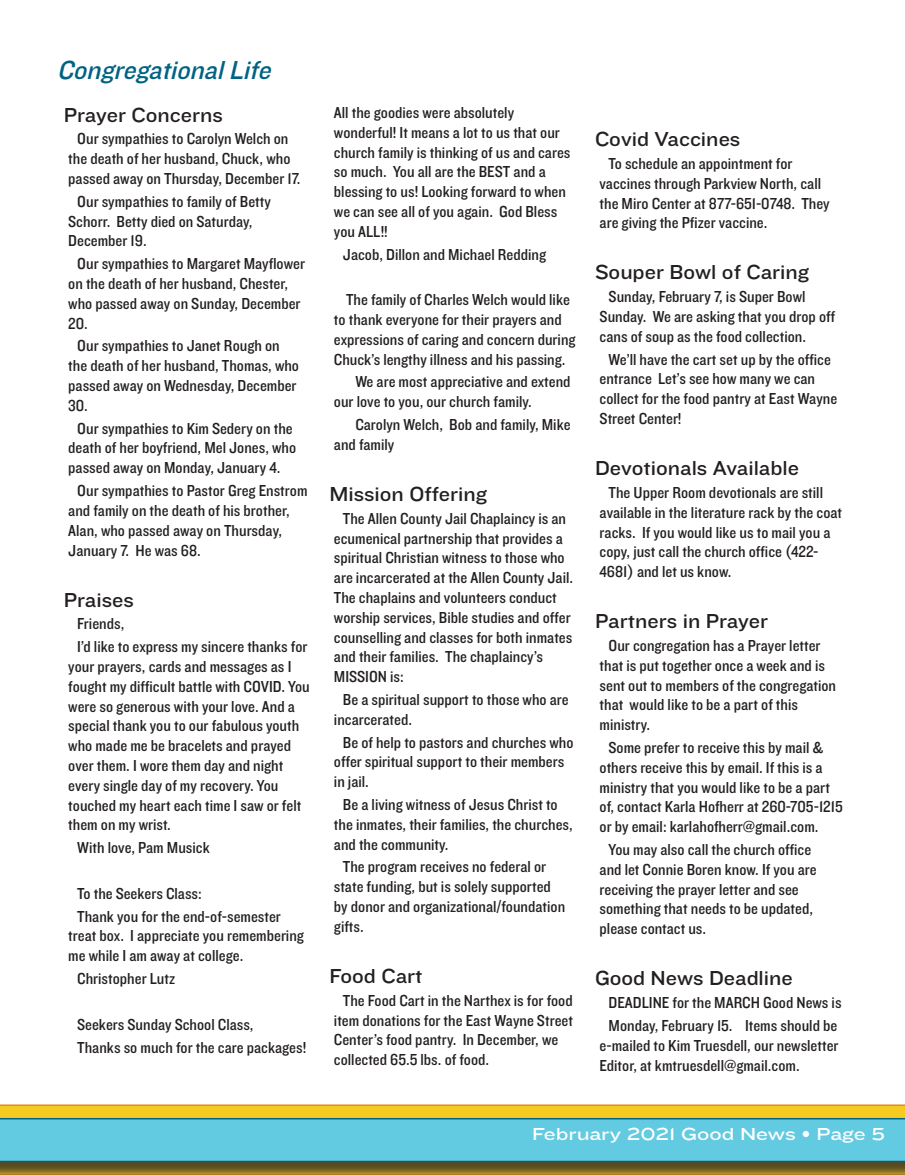
<style>
.page{position:relative;width:905px;height:1175px;background:#fff}
.page>*{position:absolute;margin:0;border:0;box-sizing:border-box;transform-origin:0 0}
.Good_News_article_he{font:italic 27px "Knockout 31 Junior Middlewt";color:#006383}
.Good_News_article_he-2{font:21px "Knockout 32 Junior Cruisewt";color:#231f20}
.t1{font:18px "Knockout 34 Junior Sumo";color:#fff}
.Good_News_article{font:16.5px/19.8px "Knockout 30 Junior Welterwt";color:#231f20}
</style>
<div class="page">
<svg style="left:0;top:1104px;width:904px;height:14px;background:#f3c428"></svg>
<div style="left:0;top:1120px;width:904px;height:54px;background:#231f20;opacity:.75"></div>
<svg style="left:0;top:1118px;width:904px;height:44px;background:#5cc4db"></svg>
<p class="Good_News_article_he" style="left:57px;top:51px;width:223px">CongregationalLife</p>
<p class="Good_News_article_he-2" style="left:64px;top:100px;width:161px">Prayer Concerns</p>
<p class="Good_News_article" style="left:68px;top:128px;width:234px;text-indent:9px">Our sympathies to Carolyn Welch on the death of her husband, Chuck, who passed away on Thursday, December 17.</p>
<p class="Good_News_article" style="left:68px;top:191px;width:204px;text-indent:9px">Our sympathies to family of Betty<br>Schorr. Betty died on Saturday,<br>December 19.</p>
<p class="Good_News_article" style="left:68px;top:253px;width:238px;text-indent:9px">Our sympathies to Margaret Mayflower on the death of her husband, Chester, who passed away on Sunday, December<br>20.</p>
<p class="Good_News_article" style="left:68px;top:335px;width:232px;text-indent:9px">Our sympathies to Janet Rough on the death of her husband, Thomas, who passed away on Wednesday, December<br>30.</p>
<p class="Good_News_article" style="left:68px;top:417px;width:229px;text-indent:9px">Our sympathies to Kim Sedery on the death of her boyfriend, Mel Jones, who passed away on Monday, January 4.</p>
<p class="Good_News_article" style="left:68px;top:480px;width:241px;text-indent:9px">Our sympathies to Pastor Greg Enstrom and family on the death of his brother,<br>Alan, who passed away on Thursday,<br>January 7. He was 68.</p>
<p class="Good_News_article_he-2" style="left:64px;top:585px;width:71px">Praises</p>
<p class="Good_News_article" style="left:77px;top:613px;width:49px">Friends,</p>
<p class="Good_News_article" style="left:68px;top:636px;width:243px;text-indent:9px">I’d like to express my sincere thanks for your prayers, cards and messages as I fought my difficult battle with COVID. You were so generous with your love. And a special thank you to our fabulous youth who made me be bracelets and prayed over them. I wore them day and night every single day of my recovery. You touched my heart each time I saw or felt them on my wrist.</p>
<p class="Good_News_article" style="left:77px;top:837px;width:134px">With love, Pam Musick</p>
<p class="Good_News_article" style="left:77px;top:882px;width:126px">To the Seekers Class:</p>
<p class="Good_News_article" style="left:68px;top:905px;width:237px;text-indent:9px">Thank you for the end-of-semester treat box. I appreciate you remembering me while I am away at college.</p>
<p class="Good_News_article" style="left:77px;top:968px;width:99px">Christopher Lutz</p>
<p class="Good_News_article" style="left:77px;top:1013px;width:178px">Seekers Sunday School Class,</p>
<p class="Good_News_article" style="left:77px;top:1036px;width:230px">Thanks so much for the care packages!</p>
<p class="Good_News_article" style="left:334px;top:102px;width:238px">All the goodies were absolutely wonderful! It means a lot to us that our church family is thinking of us and cares so much. You all are the BEST and a blessing to us! Looking forward to when we can see all of you again. God Bless you ALL!!</p>
<p class="Good_News_article" style="left:343px;top:243px;width:205px">Jacob, Dillon and Michael Redding</p>
<p class="Good_News_article" style="left:334px;top:289px;width:243px;text-indent:12px">The family of Charles Welch would like to thank everyone for their prayers and expressions of caring and concern during Chuck’s lengthy illness and his passing.</p>
<p class="Good_News_article" style="left:334px;top:371px;width:238px;text-indent:21px">We are most appreciative and extend our love to you, our church family.</p>
<p class="Good_News_article" style="left:334px;top:414px;width:238px;text-indent:21px">Carolyn Welch, Bob and family, Mike and family</p>
<p class="Good_News_article_he-2" style="left:329px;top:479px;width:159px">Mission Offering</p>
<p class="Good_News_article" style="left:334px;top:507px;width:241px;text-indent:9px">The Allen County Jail Chaplaincy is an ecumenical partnership that provides a spiritual Christian witness to those who are incarcerated at the Allen County Jail.<br>The chaplains and volunteers conduct worship services, Bible studies and offer counselling and classes for both inmates and their families. The chaplaincy’s MISSION is:</p>
<p class="Good_News_article" style="left:334px;top:689px;width:236px;text-indent:9px">Be a spiritual support to those who are incarcerated.</p>
<p class="Good_News_article" style="left:334px;top:731px;width:241px;text-indent:9px">Be of help to pastors and churches who offer spiritual support to their members in jail.</p>
<p class="Good_News_article" style="left:334px;top:794px;width:240px;text-indent:9px">Be a living witness of Jesus Christ to the inmates, their families, the churches, and the community.</p>
<p class="Good_News_article" style="left:334px;top:856px;width:233px;text-indent:9px">The program receives no federal or state funding, but is solely supported by donor and organizational/foundation gifts.</p>
<p class="Good_News_article_he-2" style="left:329px;top:961px;width:95px">Food Cart</p>
<p class="Good_News_article" style="left:334px;top:989px;width:240px;text-indent:9px">The Food Cart in the Narthex is for food item donations for the East Wayne Street Center’s food pantry. In December, we collected 65.5 lbs. of food.</p>
<p class="Good_News_article_he-2" style="left:595px;top:124px;width:147px">Covid Vaccines</p>
<p class="Good_News_article" style="left:599px;top:153px;width:231px;text-indent:9px">To schedule an appointment for vaccines through Parkview North, call the Miro Center at 877-651-0748. They are giving the Pfizer vaccine.</p>
<p class="Good_News_article_he-2" style="left:595px;top:258px;width:215px">Souper Bowl of Caring</p>
<p class="Good_News_article" style="left:599px;top:286px;width:237px;text-indent:9px">Sunday, February 7, is Super Bowl<br>Sunday. We are asking that you drop off cans of soup as the food collection.</p>
<p class="Good_News_article" style="left:599px;top:348px;width:239px;text-indent:9px">We’ll have the cart set up by the office entrance Let’s see how many we can collect for the food pantry at East Wayne<br>Street Center!</p>
<p class="Good_News_article_he-2" style="left:595px;top:453px;width:205px">Devotionals Available</p>
<p class="Good_News_article" style="left:599px;top:482px;width:244px;text-indent:9px">The Upper Room devotionals are still available in the literature rack by the coat racks. If you would like us to mail you a copy, just call the church office (422- 4681) and let us know.</p>
<p class="Good_News_article_he-2" style="left:595px;top:606px;width:175px">Partners in Prayer</p>
<p class="Good_News_article" style="left:599px;top:635px;width:238px;text-indent:9px">Our congregation has a Prayer letter that is put together once a week and is sent out to members of the congregation that would like to be a part of this ministry.</p>
<p class="Good_News_article" style="left:599px;top:737px;width:245px;text-indent:9px">Some prefer to receive this by mail &amp; others receive this by email. If this is a ministry that you would like to be a part of, contact Karla Hofherr at 260-705-1215 or by email: karlahofherr@gmail.com.</p>
<p class="Good_News_article" style="left:599px;top:839px;width:219px;text-indent:9px">You may also call the church office and let Connie Boren know. If you are receiving the prayer letter and see something that needs to be updated, please contact us.</p>
<p class="Good_News_article_he-2" style="left:595px;top:963px;width:199px">Good News Deadline</p>
<p class="Good_News_article" style="left:608px;top:992px;width:234px">DEADLINE for the MARCH Good News is</p>
<p class="Good_News_article" style="left:599px;top:1014px;width:240px;text-align:justify;text-indent:9px">Monday, February 15. Items should be e-mailed to Kim Truesdell, our newsletter Editor, at kmtruesdell@gmail.com.</p>
<p class="t1" style="left:532px;top:1121px;width:355px">February 2021 Good News • Page 5</p>
</div>
